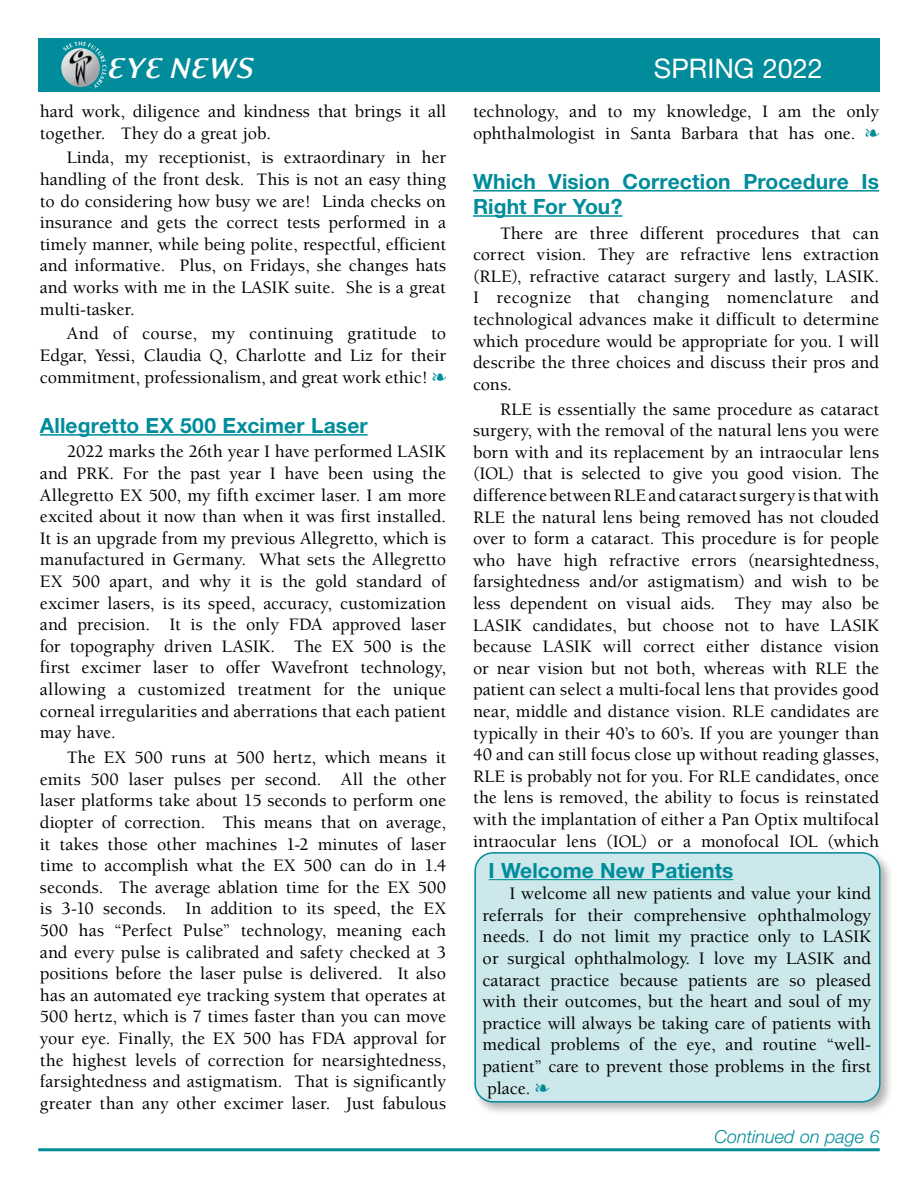
<style>
.page{position:relative;width:918px;height:1188px;background:#fff}
.page>*{position:absolute;margin:0;border:0;box-sizing:border-box;transform-origin:0 0}
.t1{font:33px "Eidetic Modern Bold Italic TT";color:#fff}
.t2{font:27px "Helvetica Neue";color:#fff}
.t3{font:700 21px/25.2px "Helvetica Neue";letter-spacing:.005em;color:#008c9a}
.t4{font:500 18px/21.6px "Berkeley";color:#000;text-align:justify}
.t5{font:italic 300 18px "Helvetica Neue";color:#008c9a}
.s1{color:#008c9a}
</style>
<div class="page">
<hr style="left:38px;top:1148px;width:842px;height:3px;background:#008c9a">
<div style="left:38px;top:38px;width:842px;height:54px;background:#008c9a"></div>
<hr style="left:40px;top:434px;width:328px;height:2px;background:#008c9a">
<hr style="left:473px;top:190px;width:406px;height:2px;background:#008c9a">
<hr style="left:473px;top:215px;width:150px;height:2px;background:#008c9a">
<svg style="left:63px;top:41px;width:43px;height:48px"></svg>
<img style="left:61px;top:48px;width:39px;height:39px;border-radius:19px">
<div style="left:472px;top:849px;width:422px;height:267px;background:#000;opacity:.3"></div>
<div style="left:475px;top:853px;width:405px;height:249px;background:#cce8eb;border-radius:18px"></div>
<hr style="left:489px;top:879px;width:244px;height:1px;background:#008c9a">
<div style="left:474px;top:852px;width:407px;height:251px;border:2px solid #008c9a;border-radius:18px"></div>
<h1 class="t1" style="left:107px;top:51px;width:148px">EYE NEWS</h1>
<h2 class="t2" style="left:654px;top:52px;width:170px">SPRING 2022</h2>
<p class="t4" style="left:40px;top:101px;width:408px">hard work, diligence and kindness that brings it all together. They do a great job.</p>
<p class="t4" style="left:40px;top:147px;width:408px;text-indent:27px">Linda, my receptionist, is extraordinary in her handling of the front desk. This is not an easy thing to do considering how busy we are! Linda checks on insurance and gets the correct tests performed in a timely manner, while being polite, respectful, efficient and informative. Plus, on Fridays, she changes hats and works with me in the LASIK suite. She is a great multi-tasker.</p>
<p class="t4" style="left:40px;top:323px;width:408px;text-indent:27px">And of course, my continuing gratitude to Edgar, Yessi, Claudia Q, Charlotte and Liz for their commitment, professionalism, and great work ethic! <span class="s1">❧</span></p>
<p class="t3" style="left:40px;top:412px;width:329px">Allegretto EX 500 Excimer Laser</p>
<p class="t4" style="left:40px;top:441px;width:408px;text-indent:27px">2022 marks the 26th year I have performed LASIK and PRK. For the past year I have been using the Allegretto EX 500, my fifth excimer laser. I am more excited about it now than when it was first installed.<br>It is an upgrade from my previous Allegretto, which is manufactured in Germany. What sets the Allegretto EX 500 apart, and why it is the gold standard of excimer lasers, is its speed, accuracy, customization and precision. It is the only FDA approved laser for topography driven LASIK. The EX 500 is the first excimer laser to offer Wavefront technology, allowing a customized treatment for the unique corneal irregularities and aberrations that each patient may have.</p>
<p class="t4" style="left:40px;top:747px;width:408px;text-indent:27px">The EX 500 runs at 500 hertz, which means it emits 500 laser pulses per second. All the other laser platforms take about 15 seconds to perform one diopter of correction. This means that on average, it takes those other machines 1-2 minutes of laser time to accomplish what the EX 500 can do in 1.4 seconds. The average ablation time for the EX 500 is 3-10 seconds. In addition to its speed, the EX 500 has “Perfect Pulse” technology, meaning each and every pulse is calibrated and safety checked at 3 positions before the laser pulse is delivered. It also has an automated eye tracking system that operates at 500 hertz, which is 7 times faster than you can move your eye. Finally, the EX 500 has FDA approval for the highest levels of correction for nearsightedness, farsightedness and astigmatism. That is significantly greater than any other excimer laser. Just fabulous</p>
<p class="t4" style="left:473px;top:101px;width:408px">technology, and to my knowledge, I am the only ophthalmologist in Santa Barbara that has one. <span class="s1">❧</span></p>
<p class="t3" style="left:473px;top:168px;width:408px">Which Vision Correction Procedure Is<br>Right For You?</p>
<p class="t4" style="left:473px;top:223px;width:408px;text-indent:27px">There are three different procedures that can correct vision. They are refractive lens extraction (RLE), refractive cataract surgery and lastly, LASIK.<br>I recognize that changing nomenclature and technological advances make it difficult to determine which procedure would be appropriate for you. I will describe the three choices and discuss their pros and cons.</p>
<p class="t4" style="left:473px;top:399px;width:408px;text-indent:27px">RLE is essentially the same procedure as cataract surgery, with the removal of the natural lens you were born with and its replacement by an intraocular lens (IOL) that is selected to give you good vision. The difference between RLE and cataract surgery is that with RLE the natural lens being removed has not clouded over to form a cataract. This procedure is for people who have high refractive errors (nearsightedness, farsightedness and/or astigmatism) and wish to be less dependent on visual aids. They may also be LASIK candidates, but choose not to have LASIK because LASIK will correct either distance vision or near vision but not both, whereas with RLE the patient can select a multi-focal lens that provides good near, middle and distance vision. RLE candidates are typically in their 40’s to 60’s. If you are younger than 40 and can still focus close up without reading glasses, RLE is probably not for you. For RLE candidates, once the lens is removed, the ability to focus is reinstated with the implantation of either a Pan Optix multifocal intraocular lens (IOL) or a monofocal IOL (which</p>
<p class="t3" style="left:489px;top:857px;width:246px">I Welcome New Patients</p>
<p class="t4" style="left:483px;top:883px;width:390px;text-indent:27px">I welcome all new patients and value your kind referrals for their comprehensive ophthalmology needs. I do not limit my practice only to LASIK or surgical ophthalmology. I love my LASIK and cataract practice because patients are so pleased with their outcomes, but the heart and soul of my practice will always be taking care of patients with medical problems of the eye, and routine “well&shy;patient” care to prevent those problems in the first place. <span class="s1">❧</span></p>
<p class="t5" style="left:715px;top:1126px;width:167px">Continued on page 6</p>
</div>
